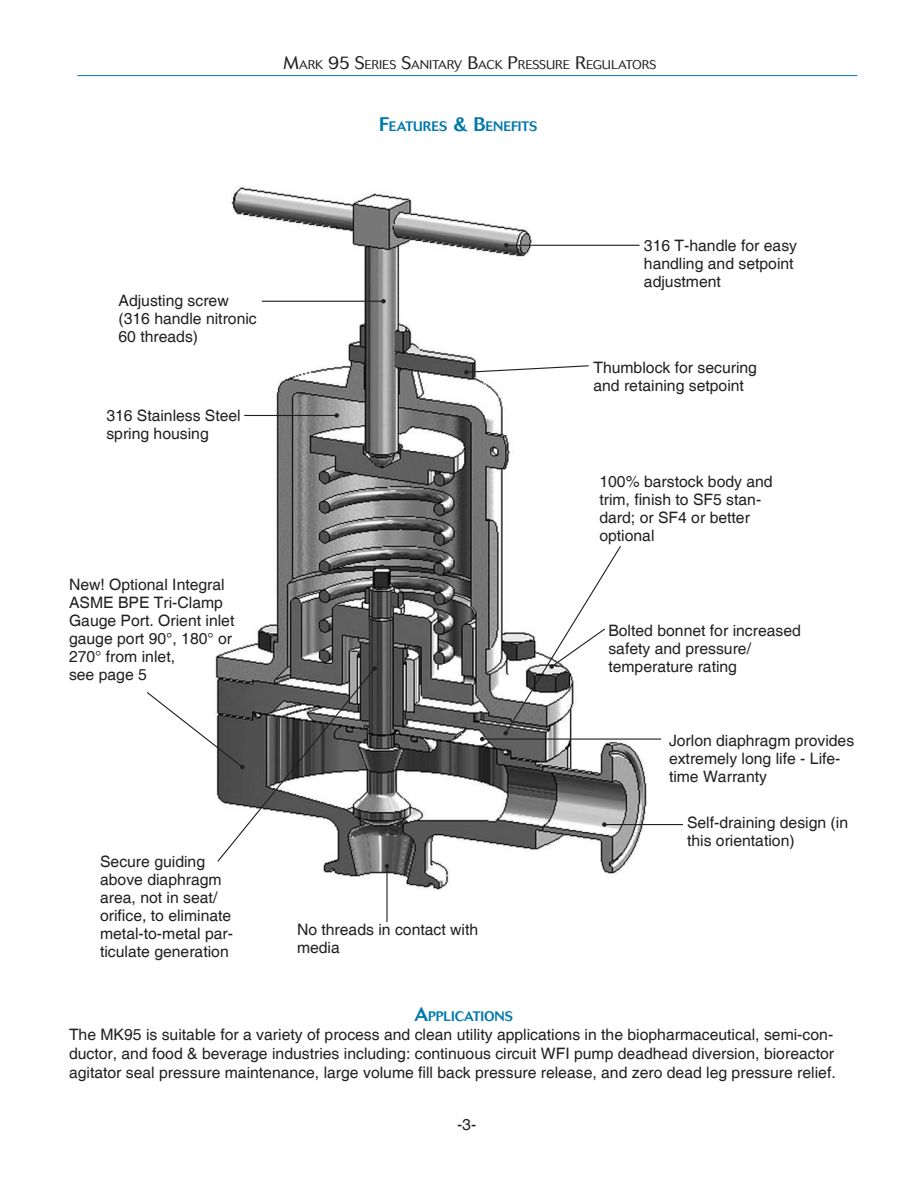
<style>
.page{position:relative;width:918px;height:1188px;background:#fff}
.page>*{position:absolute;margin:0;border:0;box-sizing:border-box;transform-origin:0 0}
.t1{font:15.75px/18px "Helvetica";color:#221f1f}
.t2{font:500 13.65px "Cosmos BQ";color:#0078ad}
.t3{font:300 12.6px "Cosmos BQ";color:#221f1f}
.s1{font-size:18px}
.s2{font-size:19.5px}
</style>
<div class="page">
<img style="left:215px;top:186px;width:468px;height:704px">
<hr style="left:77px;top:75px;width:780px;height:1px;background:#0078ad">
<hr style="left:506px;top:245px;width:134px;height:1px;background:#221f1f">
<svg style="left:504px;top:243px;width:5px;height:5px"></svg>
<svg style="left:464px;top:365px;width:126px;height:9px"></svg>
<hr style="left:482px;top:739px;width:179px;height:1px;background:#221f1f">
<svg style="left:480px;top:737px;width:5px;height:4px"></svg>
<hr style="left:604px;top:824px;width:79px;height:1px;background:#221f1f">
<svg style="left:602px;top:822px;width:5px;height:5px"></svg>
<hr style="left:386px;top:866px;width:2px;height:56px;background:#221f1f">
<svg style="left:385px;top:864px;width:4px;height:4px"></svg>
<svg style="left:503px;top:545px;width:119px;height:191px"></svg>
<hr style="left:244px;top:415px;width:93px;height:1px;background:#221f1f">
<svg style="left:335px;top:413px;width:4px;height:5px"></svg>
<hr style="left:262px;top:301px;width:121px;height:1px;background:#221f1f">
<svg style="left:381px;top:299px;width:5px;height:4px"></svg>
<svg style="left:147px;top:666px;width:230px;height:197px"></svg>
<p class="t3" style="left:284px;top:60px;width:374px"><span class="s1">M</span>ARK <span class="s1">95 S</span>ERIES <span class="s1">S</span>ANITARY <span class="s1">B</span>ACK <span class="s1">P</span>RESSURE <span class="s1">R</span>EGULATORS</p>
<p class="t1" style="left:118px;top:293px;width:140px">Adjusting screw (316 handle nitronic<br>60 threads)</p>
<p class="t1" style="left:106px;top:408px;width:136px">316 Stainless Steel spring housing</p>
<p class="t1" style="left:69px;top:577px;width:167px">New! Optional Integral<br>ASME BPE Tri-Clamp<br>Gauge Port. Orient inlet gauge port 90°, 180° or<br>270° from inlet,<br>see page 5</p>
<p class="t2" style="left:379px;top:118px;width:160px"><span class="s2">F</span>EATURES <span class="s2">&amp; B</span>ENEFITS</p>
<p class="t1" style="left:100px;top:854px;width:135px">Secure guiding above diaphragm area, not in seat/ orifice, to eliminate metal-to-metal par&shy;ticulate generation</p>
<p class="t1" style="left:297px;top:922px;width:183px">No threads in contact with media</p>
<p class="t1" style="left:644px;top:238px;width:155px">316 T-handle for easy handling and setpoint adjustment</p>
<p class="t1" style="left:593px;top:360px;width:165px">Thumblock for securing and retaining setpoint</p>
<p class="t1" style="left:599px;top:474px;width:175px">100% barstock body and trim, finish to SF5 stan&shy;dard; or SF4 or better optional</p>
<p class="t1" style="left:608px;top:623px;width:194px">Bolted bonnet for increased safety and pressure/ temperature rating</p>
<p class="t1" style="left:669px;top:733px;width:187px">Jorlon diaphragm provides extremely long life - Life&shy;time Warranty</p>
<p class="t1" style="left:687px;top:815px;width:163px">Self-draining design (in this orientation)</p>
<p class="t2" style="left:414px;top:1008px;width:100px"><span class="s2">A</span>PPLICATIONS</p>
<p class="t1" style="left:69px;top:1025px;width:768px;line-height:18.9px">The MK95 is suitable for a variety of process and clean utility applications in the biopharmaceutical, semi-con&shy;ductor, and food &amp; beverage industries including: continuous circuit WFI pump deadhead diversion, bioreactor agitator seal pressure maintenance, large volume fill back pressure release, and zero dead leg pressure relief.</p>
<p class="t1" style="left:457px;top:1117px;width:21px">-3-</p>
</div>
